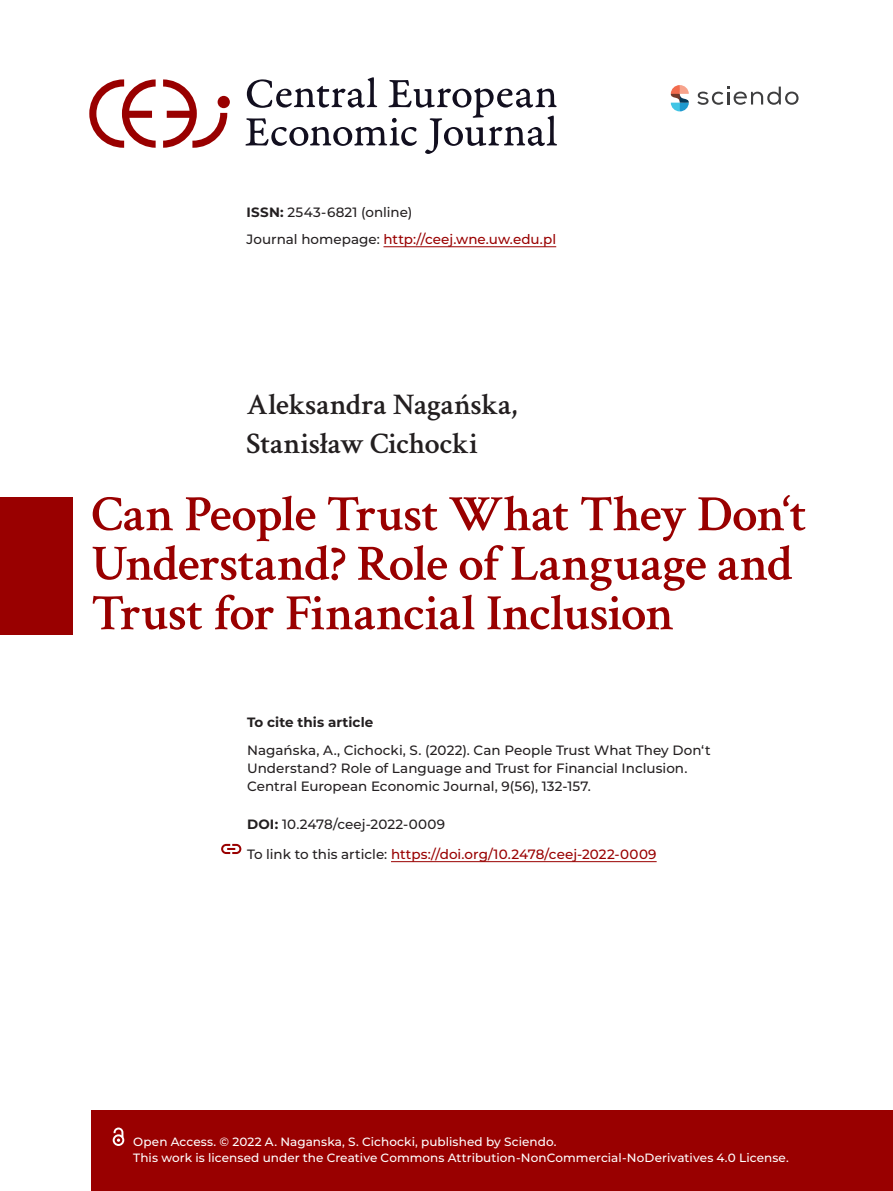
<style>
.page{position:relative;width:893px;height:1191px;background:#fff}
.page>*{position:absolute;margin:0;border:0;box-sizing:border-box;transform-origin:0 0}
.index_head1{font:600 51px/49.5px "Crimson Text";letter-spacing:-.015em;color:#900}
.t1{font:600 30px "Crimson Text";letter-spacing:-.01em;color:#231f20}
.citation{font:500 13.5px/18px "Montserrat";color:#231f20}
.citation-2{font:500 13.5px "Montserrat";color:#900}
.text_in_plus{font:500 13.5px "Montserrat";color:#900}
.text_in_plus-2{font:500 13.5px "Montserrat";letter-spacing:.01em;color:#231f20}
.citation-3{font:700 13.5px "Montserrat";letter-spacing:.005em;color:#231f20}
.t2{font:500 12px "Montserrat";letter-spacing:.005em;color:#fff}
.s1{font-weight:700}
.s2{color:#231f20}
</style>
<div class="page">
<div style="left:0;top:497px;width:72px;height:137px;background:#900"></div>
<div style="left:91px;top:1110px;width:802px;height:81px;background:#900"></div>
<hr style="left:383px;top:246px;width:173px;height:1px;background:#900">
<hr style="left:391px;top:861px;width:266px;height:1px;background:#900">
<svg style="left:671px;top:85px;width:18px;height:26px"></svg>
<svg style="left:697px;top:87px;width:101px;height:18px"></svg>
<svg style="left:113px;top:1127px;width:11px;height:19px"></svg>
<svg style="left:245px;top:77px;width:312px;height:77px"></svg>
<svg style="left:218px;top:96px;width:12px;height:12px"></svg>
<svg style="left:163px;top:79px;width:64px;height:69px"></svg>
<svg style="left:89px;top:79px;width:67px;height:69px"></svg>
<svg style="left:221px;top:844px;width:20px;height:10px"></svg>
<p class="text_in_plus-2" style="left:247px;top:203px;width:167px"><span class="s1">ISSN:</span> 2543-6821 (online)</p>
<p class="text_in_plus" style="left:247px;top:229px;width:311px"><span class="s2">Journal homepage:</span> http://ceej.wne.uw.edu.pl</p>
<p class="t1" style="left:247px;top:383px;width:272px">Aleksandra Nagańska,</p>
<p class="t1" style="left:247px;top:422px;width:233px">Stanisław Cichocki</p>
<p class="index_head1" style="left:91px;top:485px;width:717px">Can People Trust What They Don‘t<br>Understand? Role of Language and<br>Trust for Financial Inclusion</p>
<p class="citation-3" style="left:247px;top:712px;width:128px">To cite this article</p>
<p class="citation" style="left:247px;top:741px;width:465px">Nagańska, A., Cichocki, S. (2022). Can People Trust What They Don‘t<br>Understand? Role of Language and Trust for Financial Inclusion.</p>
<p class="citation" style="left:247px;top:777px;width:345px">Central European Economic Journal, 9(56), 132-157.</p>
<p class="citation" style="left:247px;top:814px;width:200px"><span class="s1">DOI:</span> 10.2478/ceej-2022-0009</p>
<p class="citation-2" style="left:247px;top:844px;width:411px"><span class="s2">To link to this article:</span> https://doi.org/10.2478/ceej-2022-0009</p>
<p class="t2" style="left:133px;top:1132px;width:425px">Open Access. © 2022 A. Naganska, S. Cichocki, published by Sciendo.</p>
<p class="t2" style="left:133px;top:1149px;width:657px">This work is licensed under the Creative Commons Attribution-NonCommercial-NoDerivatives 4.0 License.</p>
</div>
